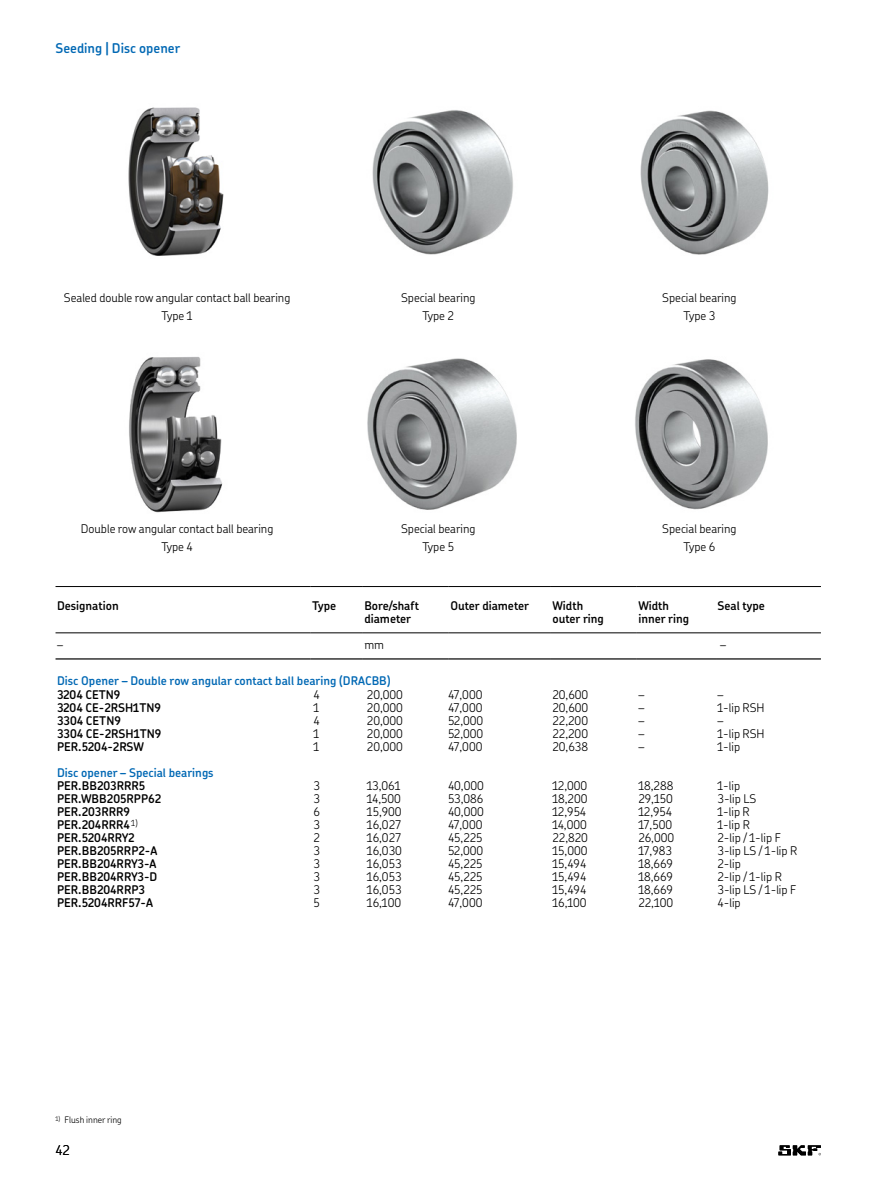
<style>
.page{position:relative;width:893px;height:1191px;background:#fff}
.page>*{position:absolute;margin:0;border:0;box-sizing:border-box;transform-origin:0 0}
.t1{font:600 13.5px "SKF Chevin OT";color:#0068b4}
.t2{font:300 13.5px "SKF Chevin OT";color:#000}
.t3{font:300 12px/17.7px "SKF Chevin OT";color:#000;text-align:center}
.t4{font:600 12px/13px "SKF Chevin OT";color:#000}
.t5{font:600 12px "SKF Chevin OT";color:#0068b4}
.t6{font:300 9px "SKF Chevin OT";color:#000}
</style>
<div class="page">
<hr style="left:55px;top:586px;width:256px;height:1px;background:#000">
<hr style="left:311px;top:586px;width:52px;height:1px;background:#000">
<hr style="left:363px;top:586px;width:86px;height:1px;background:#000">
<hr style="left:449px;top:586px;width:102px;height:1px;background:#000">
<hr style="left:551px;top:586px;width:86px;height:1px;background:#000">
<hr style="left:637px;top:586px;width:79px;height:1px;background:#000">
<hr style="left:716px;top:586px;width:104px;height:1px;background:#000">
<hr style="left:55px;top:633px;width:256px;height:1px;background:#000">
<hr style="left:55px;top:658px;width:256px;height:2px;background:#000">
<hr style="left:311px;top:633px;width:52px;height:1px;background:#000">
<hr style="left:311px;top:658px;width:52px;height:2px;background:#000">
<hr style="left:363px;top:633px;width:86px;height:1px;background:#000">
<hr style="left:363px;top:658px;width:86px;height:2px;background:#000">
<hr style="left:449px;top:633px;width:102px;height:1px;background:#000">
<hr style="left:449px;top:658px;width:102px;height:2px;background:#000">
<hr style="left:551px;top:633px;width:86px;height:1px;background:#000">
<hr style="left:551px;top:658px;width:86px;height:2px;background:#000">
<hr style="left:637px;top:633px;width:79px;height:1px;background:#000">
<hr style="left:637px;top:658px;width:79px;height:2px;background:#000">
<hr style="left:716px;top:633px;width:104px;height:1px;background:#000">
<hr style="left:716px;top:658px;width:104px;height:2px;background:#000">
<img style="left:372px;top:110px;width:141px;height:145px">
<img style="left:367px;top:358px;width:150px;height:152px">
<img style="left:640px;top:110px;width:129px;height:145px">
<img style="left:635px;top:359px;width:133px;height:151px">
<img style="left:129px;top:357px;width:94px;height:156px">
<img style="left:128px;top:107px;width:96px;height:149px">
<svg style="left:778px;top:1145px;width:43px;height:10px"></svg>
<p class="t1" style="left:55px;top:36px;width:126px">Seeding | Disc opener</p>
<p class="t3" style="left:64px;top:287px;width:228px">Sealed double row angular contact ball bearing<br>Type 1</p>
<p class="t3" style="left:81px;top:518px;width:194px">Double row angular contact ball bearing<br>Type 4</p>
<p class="t3" style="left:401px;top:287px;width:76px">Special bearing<br>Type 2</p>
<p class="t3" style="left:401px;top:518px;width:76px">Special bearing<br>Type 5</p>
<p class="t3" style="left:662px;top:287px;width:76px">Special bearing<br>Type 3</p>
<p class="t3" style="left:662px;top:518px;width:76px">Special bearing<br>Type 6</p>
<p class="t4" style="left:57px;top:598px;width:63px">Designation</p>
<p class="t4" style="left:312px;top:598px;width:25px">Type</p>
<p class="t4" style="left:364px;top:598px;width:56px">Bore/shaft diameter</p>
<p class="t4" style="left:450px;top:598px;width:80px">Outer diameter</p>
<p class="t4" style="left:552px;top:598px;width:53px">Width outer ring</p>
<p class="t4" style="left:638px;top:598px;width:52px">Width inner ring</p>
<p class="t4" style="left:717px;top:598px;width:49px">Seal type</p>
<p class="t3" style="left:57px;top:634px;width:7px">–</p>
<p class="t3" style="left:364px;top:634px;width:21px">mm</p>
<p class="t3" style="left:720px;top:634px;width:7px">–</p>
<p class="t5" style="left:57px;top:670px;width:335px">Disc Opener – Double row angular contact ball bearing (DRACBB)</p>
<p class="t4" style="left:57px;top:687px;width:65px">3204 CETN9</p>
<p class="t3" style="left:313px;top:684px;width:8px">4</p>
<p class="t3" style="left:367px;top:684px;width:38px">20,000</p>
<p class="t3" style="left:448px;top:684px;width:36px">47,000</p>
<p class="t3" style="left:552px;top:684px;width:37px">20,600</p>
<p class="t3" style="left:638px;top:684px;width:7px">–</p>
<p class="t3" style="left:717px;top:684px;width:7px">–</p>
<p class="t4" style="left:57px;top:700px;width:105px">3204 CE-2RSH1TN9</p>
<p class="t3" style="left:313px;top:697px;width:7px">1</p>
<p class="t3" style="left:367px;top:697px;width:38px">20,000</p>
<p class="t3" style="left:448px;top:697px;width:36px">47,000</p>
<p class="t3" style="left:552px;top:697px;width:37px">20,600</p>
<p class="t3" style="left:638px;top:697px;width:7px">–</p>
<p class="t3" style="left:717px;top:697px;width:49px">1-lip RSH</p>
<p class="t4" style="left:57px;top:713px;width:65px">3304 CETN9</p>
<p class="t3" style="left:313px;top:710px;width:8px">4</p>
<p class="t3" style="left:367px;top:710px;width:38px">20,000</p>
<p class="t3" style="left:448px;top:710px;width:37px">52,000</p>
<p class="t3" style="left:552px;top:710px;width:37px">22,200</p>
<p class="t3" style="left:638px;top:710px;width:7px">–</p>
<p class="t3" style="left:717px;top:710px;width:7px">–</p>
<p class="t4" style="left:57px;top:726px;width:106px">3304 CE-2RSH1TN9</p>
<p class="t3" style="left:313px;top:723px;width:7px">1</p>
<p class="t3" style="left:367px;top:723px;width:38px">20,000</p>
<p class="t3" style="left:448px;top:723px;width:37px">52,000</p>
<p class="t3" style="left:552px;top:723px;width:37px">22,200</p>
<p class="t3" style="left:638px;top:723px;width:7px">–</p>
<p class="t3" style="left:717px;top:723px;width:49px">1-lip RSH</p>
<p class="t4" style="left:57px;top:739px;width:88px">PER.5204-2RSW</p>
<p class="t3" style="left:313px;top:736px;width:7px">1</p>
<p class="t3" style="left:367px;top:736px;width:38px">20,000</p>
<p class="t3" style="left:448px;top:736px;width:36px">47,000</p>
<p class="t3" style="left:552px;top:736px;width:37px">20,638</p>
<p class="t3" style="left:638px;top:736px;width:7px">–</p>
<p class="t3" style="left:717px;top:736px;width:24px">1-lip</p>
<p class="t5" style="left:57px;top:761px;width:158px">Disc opener – Special bearings</p>
<p class="t4" style="left:57px;top:778px;width:90px">PER.BB203RRR5</p>
<p class="t3" style="left:313px;top:775px;width:8px">3</p>
<p class="t3" style="left:367px;top:775px;width:35px">13,061</p>
<p class="t3" style="left:448px;top:775px;width:37px">40,000</p>
<p class="t3" style="left:552px;top:775px;width:36px">12,000</p>
<p class="t3" style="left:638px;top:775px;width:36px">18,288</p>
<p class="t3" style="left:717px;top:775px;width:24px">1-lip</p>
<p class="t4" style="left:57px;top:791px;width:106px">PER.WBB205RPP62</p>
<p class="t3" style="left:313px;top:788px;width:8px">3</p>
<p class="t3" style="left:367px;top:788px;width:36px">14,500</p>
<p class="t3" style="left:448px;top:788px;width:37px">53,086</p>
<p class="t3" style="left:552px;top:788px;width:37px">18,200</p>
<p class="t3" style="left:638px;top:788px;width:36px">29,150</p>
<p class="t3" style="left:717px;top:788px;width:40px">3-lip LS</p>
<p class="t4" style="left:57px;top:804px;width:75px">PER.203RRR9</p>
<p class="t3" style="left:313px;top:801px;width:8px">6</p>
<p class="t3" style="left:367px;top:801px;width:36px">15,900</p>
<p class="t3" style="left:448px;top:801px;width:37px">40,000</p>
<p class="t3" style="left:552px;top:801px;width:35px">12,954</p>
<p class="t3" style="left:638px;top:801px;width:35px">12,954</p>
<p class="t3" style="left:717px;top:801px;width:34px">1-lip R</p>
<p class="t4" style="left:57px;top:817px;width:82px">PER.204RRR4 <sup>1)</sup></p>
<p class="t3" style="left:313px;top:814px;width:8px">3</p>
<p class="t3" style="left:367px;top:814px;width:36px">16,027</p>
<p class="t3" style="left:448px;top:814px;width:36px">47,000</p>
<p class="t3" style="left:552px;top:814px;width:36px">14,000</p>
<p class="t3" style="left:638px;top:814px;width:35px">17,500</p>
<p class="t3" style="left:717px;top:814px;width:34px">1-lip R</p>
<p class="t4" style="left:57px;top:830px;width:79px">PER.5204RRY2</p>
<p class="t3" style="left:313px;top:827px;width:8px">2</p>
<p class="t3" style="left:367px;top:827px;width:36px">16,027</p>
<p class="t3" style="left:448px;top:827px;width:36px">45,225</p>
<p class="t3" style="left:552px;top:827px;width:37px">22,820</p>
<p class="t3" style="left:638px;top:827px;width:37px">26,000</p>
<p class="t3" style="left:717px;top:827px;width:65px">2-lip / 1-lip F</p>
<p class="t4" style="left:57px;top:843px;width:102px">PER.BB205RRP2-A</p>
<p class="t3" style="left:313px;top:840px;width:8px">3</p>
<p class="t3" style="left:367px;top:840px;width:36px">16,030</p>
<p class="t3" style="left:448px;top:840px;width:37px">52,000</p>
<p class="t3" style="left:552px;top:840px;width:36px">15,000</p>
<p class="t3" style="left:638px;top:840px;width:35px">17,983</p>
<p class="t3" style="left:717px;top:840px;width:81px">3-lip LS / 1-lip R</p>
<p class="t4" style="left:57px;top:856px;width:101px">PER.BB204RRY3-A</p>
<p class="t3" style="left:313px;top:853px;width:8px">3</p>
<p class="t3" style="left:367px;top:853px;width:36px">16,053</p>
<p class="t3" style="left:448px;top:853px;width:36px">45,225</p>
<p class="t3" style="left:552px;top:853px;width:35px">15,494</p>
<p class="t3" style="left:638px;top:853px;width:36px">18,669</p>
<p class="t3" style="left:717px;top:853px;width:25px">2-lip</p>
<p class="t4" style="left:57px;top:869px;width:102px">PER.BB204RRY3-D</p>
<p class="t3" style="left:313px;top:866px;width:8px">3</p>
<p class="t3" style="left:367px;top:866px;width:36px">16,053</p>
<p class="t3" style="left:448px;top:866px;width:36px">45,225</p>
<p class="t3" style="left:552px;top:866px;width:35px">15,494</p>
<p class="t3" style="left:638px;top:866px;width:36px">18,669</p>
<p class="t3" style="left:717px;top:866px;width:66px">2-lip / 1-lip R</p>
<p class="t4" style="left:57px;top:882px;width:89px">PER.BB204RRP3</p>
<p class="t3" style="left:313px;top:879px;width:8px">3</p>
<p class="t3" style="left:367px;top:879px;width:36px">16,053</p>
<p class="t3" style="left:448px;top:879px;width:36px">45,225</p>
<p class="t3" style="left:552px;top:879px;width:35px">15,494</p>
<p class="t3" style="left:638px;top:879px;width:36px">18,669</p>
<p class="t3" style="left:717px;top:879px;width:80px">3-lip LS / 1-lip F</p>
<p class="t4" style="left:57px;top:895px;width:97px">PER.5204RRF57-A</p>
<p class="t3" style="left:313px;top:892px;width:8px">5</p>
<p class="t3" style="left:367px;top:892px;width:36px">16,100</p>
<p class="t3" style="left:448px;top:892px;width:36px">47,000</p>
<p class="t3" style="left:552px;top:892px;width:36px">16,100</p>
<p class="t3" style="left:638px;top:892px;width:36px">22,100</p>
<p class="t3" style="left:717px;top:892px;width:25px">4-lip</p>
<p class="t6" style="left:56px;top:1111px;width:68px"><sup>1)</sup> Flush inner ring</p>
<p class="t2" style="left:56px;top:1138px;width:16px">42</p>
</div>
